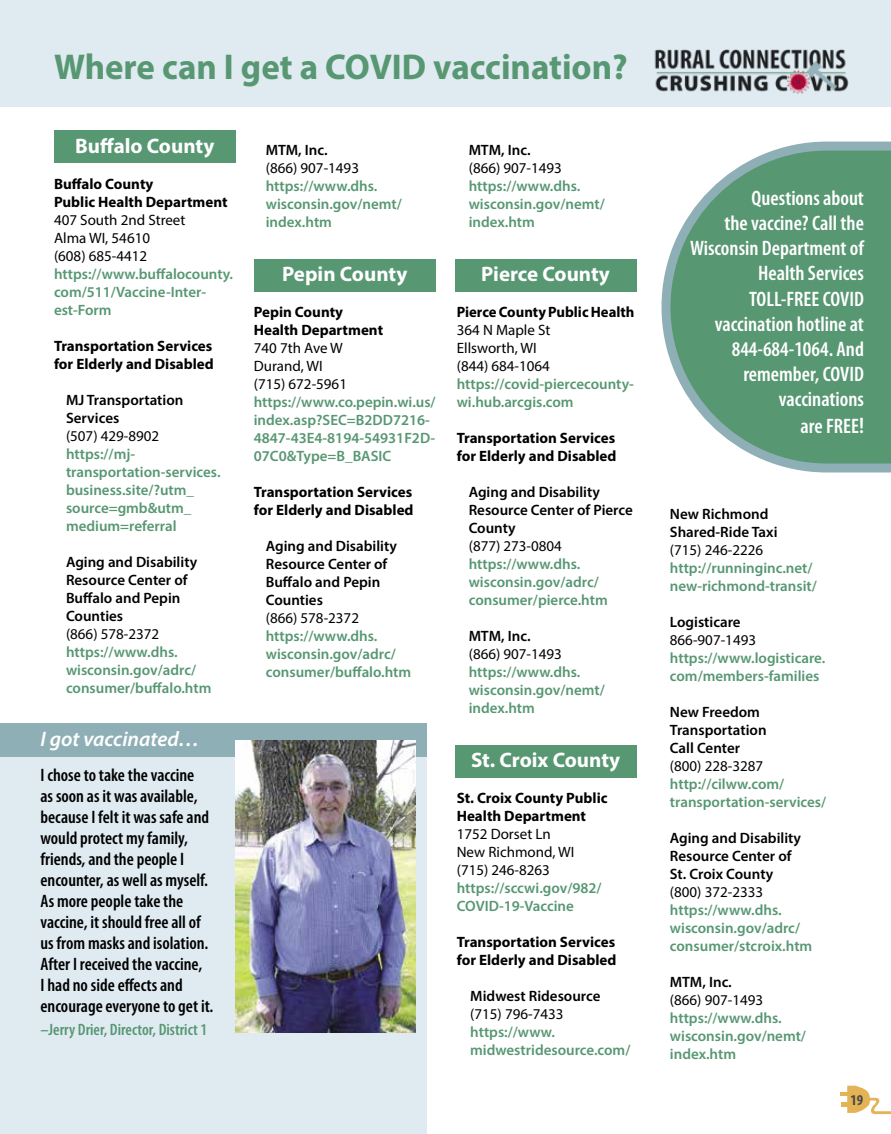
<style>
.page{position:relative;width:891px;height:1134px;background:#fff}
.page>*{position:absolute;margin:0;border:0;box-sizing:border-box;transform-origin:0 0}
.t1{font:700 36px "Myriad Pro";color:#579772}
.t2{font:600 condensed 21px/25.3px "Myriad Pro";color:#fff;text-align:right}
.t3{font:700 21px "Myriad Pro";color:#fff}
.t4{font:italic 600 21px "Myriad Pro";color:#fff}
.t5{font:600 condensed 18px/21px "Myriad Pro";color:#000}
.t6{font:600 condensed 16.5px "Myriad Pro";color:#579772}
.t7{font:600 15px/18px "Myriad Pro";color:#579772}
.t8{font:600 15px/18px "Myriad Pro";color:#000}
.t9{font:15px/18px "Myriad Pro";color:#000}
.t10{font:700 15px/18px "Myriad Pro";color:#000}
.t11{font:700 condensed 15px "Myriad Pro";color:#484848}
.s1{font-size:22.5px}
</style>
<div class="page">
<div style="left:456px;top:745px;width:181px;height:33px;background:#579772"></div>
<div style="left:456px;top:259px;width:181px;height:33px;background:#579772"></div>
<div style="left:254px;top:259px;width:181px;height:33px;background:#579772"></div>
<div style="left:54px;top:130px;width:181px;height:33px;background:#579772"></div>
<svg style="left:841px;top:1086px;width:50px;height:28px"></svg>
<div style="left:0;top:0;width:891px;height:106px;background:#dfeaf1"></div>
<img style="left:654px;top:49px;width:195px;height:45px">
<div style="left:0;top:750px;width:427px;height:384px;background:#dfeaf1"></div>
<div style="left:0;top:723px;width:427px;height:34px;background:#8fafb6"></div>
<svg style="left:662px;top:142px;width:229px;height:330px;background:#74a88c"></svg>
<img style="left:235px;top:740px;width:181px;height:293px">
<h1 class="t1" style="left:54px;top:44px;width:575px">Where can I get a COVID vaccination?</h1>
<h2 class="t3" style="left:75px;top:132px;width:141px">Buffalo County</h2>
<p class="t10" style="left:54px;top:174px;width:175px">Buffalo County<br>Public Health Department</p>
<p class="t9" style="left:54px;top:210px;width:133px">407 South 2nd Street<br>Alma WI, 54610 (608) 685-4412</p>
<p class="t7" style="left:54px;top:264px;width:181px">https://www.buffalocounty. com/511/Vaccine-Inter&shy;est-Form</p>
<p class="t10" style="left:54px;top:336px;width:161px">Transportation Services for Elderly and Disabled</p>
<p class="t8" style="left:66px;top:390px;width:119px">MJ Transportation<br>Services</p>
<p class="t9" style="left:66px;top:426px;width:95px">(507) 429-8902</p>
<p class="t7" style="left:66px;top:444px;width:156px">https://mj&shy;transportation-services. business.site/?utm_ source=gmb&amp;utm_ medium=referral</p>
<p class="t8" style="left:66px;top:552px;width:133px">Aging and Disability<br>Resource Center of<br>Buffalo and Pepin<br>Counties</p>
<p class="t9" style="left:66px;top:624px;width:95px">(866) 578-2372</p>
<p class="t7" style="left:66px;top:642px;width:147px">https://www.dhs. wisconsin.gov/adrc/ consumer/buffalo.htm</p>
<h2 class="t4" style="left:40px;top:726px;width:161px">I got vaccinated…</h2>
<p class="t5" style="left:40px;top:764px;width:175px">I chose to take the vaccine<br>as soon as it was available, because I felt it was safe and would protect my family, friends, and the people I encounter, as well as myself.<br>As more people take the vaccine, it should free all of us from masks and isolation.<br>After I received the vaccine,<br>I had no side effects and encourage everyone to get it.</p>
<p class="t6" style="left:40px;top:1019px;width:168px">–Jerry Drier, Director, District 1</p>
<p class="t8" style="left:266px;top:140px;width:63px">MTM, Inc.</p>
<p class="t9" style="left:266px;top:159px;width:95px">(866) 907-1493</p>
<p class="t7" style="left:266px;top:176px;width:138px">https://www.dhs. wisconsin.gov/nemt/ index.htm</p>
<h2 class="t3" style="left:282px;top:260px;width:127px">Pepin County</h2>
<p class="t10" style="left:254px;top:302px;width:131px">Pepin County<br>Health Department</p>
<p class="t9" style="left:254px;top:339px;width:95px">740 7th Ave W<br>Durand, WI (715) 672-5961</p>
<p class="t7" style="left:254px;top:392px;width:183px">https://www.co.pepin.wi.us/ index.asp?SEC=B2DD7216-<br>4847-43E4-8194-54931F2D-<br>07C0&amp;Type=B_BASIC</p>
<p class="t10" style="left:254px;top:482px;width:161px">Transportation Services for Elderly and Disabled</p>
<p class="t8" style="left:266px;top:536px;width:133px">Aging and Disability<br>Resource Center of<br>Buffalo and Pepin<br>Counties</p>
<p class="t9" style="left:266px;top:609px;width:95px">(866) 578-2372</p>
<p class="t7" style="left:266px;top:626px;width:147px">https://www.dhs. wisconsin.gov/adrc/ consumer/buffalo.htm</p>
<p class="t8" style="left:469px;top:140px;width:63px">MTM, Inc.</p>
<p class="t9" style="left:469px;top:159px;width:95px">(866) 907-1493</p>
<p class="t7" style="left:469px;top:176px;width:138px">https://www.dhs. wisconsin.gov/nemt/ index.htm</p>
<h2 class="t3" style="left:481px;top:260px;width:130px">Pierce County</h2>
<p class="t10" style="left:457px;top:302px;width:179px">Pierce County Public Health</p>
<p class="t9" style="left:457px;top:321px;width:95px">364 N Maple St<br>Ellsworth, WI (844) 684-1064</p>
<p class="t7" style="left:457px;top:374px;width:179px">https://covid-piercecounty&shy;wi.hub.arcgis.com</p>
<p class="t10" style="left:457px;top:428px;width:161px">Transportation Services for Elderly and Disabled</p>
<p class="t8" style="left:469px;top:482px;width:166px">Aging and Disability<br>Resource Center of Pierce<br>County</p>
<p class="t9" style="left:469px;top:537px;width:95px">(877) 273-0804</p>
<p class="t7" style="left:469px;top:554px;width:141px">https://www.dhs. wisconsin.gov/adrc/ consumer/pierce.htm</p>
<p class="t8" style="left:469px;top:626px;width:63px">MTM, Inc.</p>
<p class="t9" style="left:469px;top:645px;width:95px">(866) 907-1493</p>
<p class="t7" style="left:469px;top:662px;width:138px">https://www.dhs. wisconsin.gov/nemt/ index.htm</p>
<h2 class="t3" style="left:471px;top:746px;width:151px">St. Croix County</h2>
<p class="t10" style="left:457px;top:788px;width:152px">St. Croix County Public<br>Health Department</p>
<p class="t9" style="left:457px;top:825px;width:119px">1752 Dorset Ln<br>New Richmond, WI (715) 246-8263</p>
<p class="t7" style="left:457px;top:878px;width:146px">https://sccwi.gov/982/<br>COVID-19-Vaccine</p>
<p class="t10" style="left:457px;top:932px;width:161px">Transportation Services for Elderly and Disabled</p>
<p class="t8" style="left:470px;top:986px;width:132px">Midwest Ridesource</p>
<p class="t9" style="left:470px;top:1005px;width:95px">(715) 796-7433</p>
<p class="t7" style="left:470px;top:1022px;width:162px">https://www. midwestridesource.com/</p>
<h2 class="t2" style="left:690px;top:185px;width:175px">Questions about<br>the vaccine? Call the<br>Wisconsin Department of<br>Health Services<br>TOLL-FREE COVID vaccination hotline at<br>844-684-1064. And remember, COVID vaccinations<br>are FREE<span class="s1">!</span></h2>
<p class="t8" style="left:670px;top:505px;width:109px">New Richmond<br>Shared-Ride Taxi</p>
<p class="t9" style="left:670px;top:541px;width:95px">(715) 246-2226</p>
<p class="t7" style="left:670px;top:559px;width:148px">http://runninginc.net/ new-richmond-transit/</p>
<p class="t8" style="left:670px;top:613px;width:72px">Logisticare</p>
<p class="t9" style="left:670px;top:631px;width:88px">866-907-1493</p>
<p class="t7" style="left:670px;top:649px;width:157px">https://www.logisticare. com/members-families</p>
<p class="t8" style="left:670px;top:703px;width:98px">New Freedom<br>Transportation<br>Call Center</p>
<p class="t9" style="left:670px;top:757px;width:95px">(800) 228-3287</p>
<p class="t7" style="left:670px;top:775px;width:158px">http://cilww.com/ transportation-services/</p>
<p class="t8" style="left:670px;top:829px;width:133px">Aging and Disability<br>Resource Center of<br>St. Croix County</p>
<p class="t9" style="left:670px;top:883px;width:95px">(800) 372-2333</p>
<p class="t7" style="left:670px;top:901px;width:144px">https://www.dhs. wisconsin.gov/adrc/ consumer/stcroix.htm</p>
<p class="t8" style="left:670px;top:973px;width:63px">MTM, Inc.</p>
<p class="t9" style="left:670px;top:991px;width:95px">(866) 907-1493</p>
<p class="t7" style="left:670px;top:1009px;width:138px">https://www.dhs. wisconsin.gov/nemt/ index.htm</p>
<p class="t11" style="left:850px;top:1090px;width:14px">19</p>
</div>
